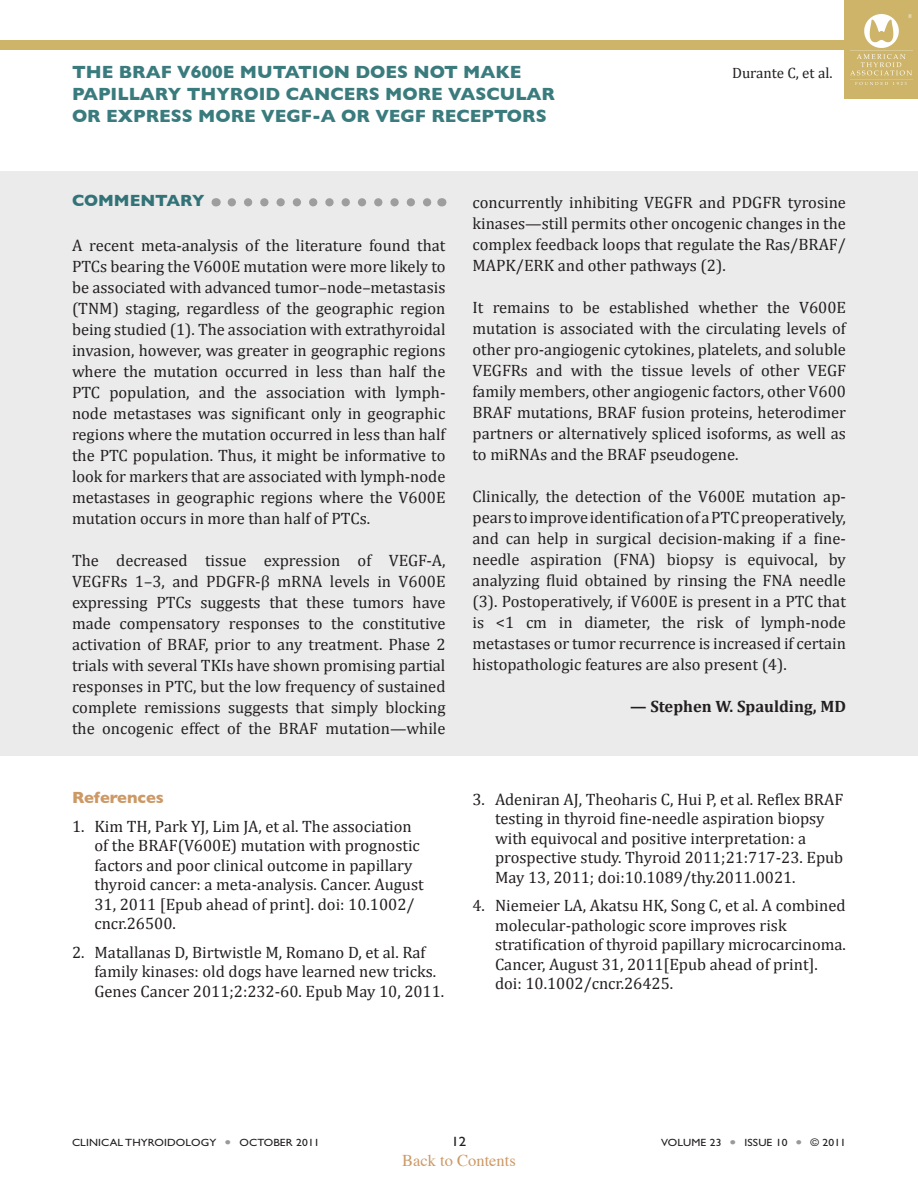
<style>
.page{position:relative;width:918px;height:1188px;background:#fff}
.page>*{position:absolute;margin:0;border:0;box-sizing:border-box;transform-origin:0 0}
.Topic_Header_page_2{font:700 18px/21.6px "Gill Sans";color:#3a7b7d}
.body_summary{font:16.5px/21px "Cambria";color:#231f20;text-align:justify}
.commentary_bullet{font:16.5px/19.5px "Cambria";color:#231f20}
.commentary_name{font:700 16.5px "Cambria";color:#231f20}
.t1{font:16.5px "Times";color:#c96}
.Commentary{font:700 16.5px "Gill Sans";color:#327378}
.commentary_reference{font:700 16.5px "Gill Sans";color:#c96}
.Topic_Header_page_2-2{font:15px "Cambria";color:#231f20}
.t2{font:13.5px "Gill Sans Std";color:#231f20;scale:1.1 1}
.t3{font:10.5px "Gill Sans Std";letter-spacing:.01em;color:#231f20;scale:1.1 1}
.s1{color:#999}
</style>
<div class="page">
<div style="left:0;top:171px;width:918px;height:585px;background:#ebebeb"></div>
<div style="left:0;top:40px;width:918px;height:10px;background:#cdb469"></div>
<svg style="left:232px;top:198px;width:200px;height:8px"></svg>
<div style="left:845px;top:0;width:73px;height:99px;background:#cdb469"></div>
<img style="left:851px;top:14px;width:61px;height:71px">
<p class="Topic_Header_page_2" style="left:72px;top:61px;width:451px">THE BRAF V600E MUTATION DOES NOT MAKE</p>
<p class="Topic_Header_page_2-2" style="left:732px;top:64px;width:102px">Durante C, et al.</p>
<p class="Topic_Header_page_2" style="left:72px;top:83px;width:485px">PAPILLARY THYROID CANCERS MORE VASCULAR<br>OR EXPRESS MORE VEGF-A OR VEGF RECEPTORS</p>
<p class="Commentary" style="left:72px;top:191px;width:134px">COMMENTARY</p>
<p class="body_summary" style="left:72px;top:235px;width:375px">A recent meta-analysis of the literature found that PTCs bearing the V600E mutation were more likely to be associated with advanced tumor–node–metastasis (TNM) staging, regardless of the geographic region being studied (1). The association with extrathyroidal invasion, however, was greater in geographic regions where the mutation occurred in less than half the PTC population, and the association with lymph&shy;node metastases was significant only in geographic regions where the mutation occurred in less than half the PTC population. Thus, it might be informative to look for markers that are associated with lymph-node metastases in geographic regions where the V600E mutation occurs in more than half of PTCs.</p>
<p class="body_summary" style="left:72px;top:550px;width:375px">The decreased tissue expression of VEGF-A, VEGFRs 1–3, and PDGFR-β mRNA levels in V600E expressing PTCs suggests that these tumors have made compensatory responses to the constitutive activation of BRAF, prior to any treatment. Phase 2 trials with several TKIs have shown promising partial responses in PTC, but the low frequency of sustained complete remissions suggests that simply blocking the oncogenic effect of the BRAF mutation—while</p>
<p class="commentary_reference" style="left:72px;top:788px;width:93px">References</p>
<p class="commentary_bullet" style="left:94px;top:816px;width:331px;text-indent:-22px">1. Kim TH, Park YJ, Lim JA, et al. The association of the BRAF(V600E) mutation with prognostic factors and poor clinical outcome in papillary thyroid cancer: a meta-analysis. Cancer. August 31, 2011 [Epub ahead of print]. doi: 10.1002/ cncr.26500.</p>
<p class="commentary_bullet" style="left:94px;top:942px;width:351px;text-indent:-22px">2. Matallanas D, Birtwistle M, Romano D, et al. Raf family kinases: old dogs have learned new tricks.<br>Genes Cancer 2011;2:232-60. Epub May 10, 2011.</p>
<p class="body_summary" style="left:472px;top:192px;width:375px">concurrently inhibiting VEGFR and PDGFR tyrosine kinases—still permits other oncogenic changes in the complex feedback loops that regulate the Ras/BRAF/ MAPK/ERK and other pathways (2).</p>
<p class="body_summary" style="left:472px;top:297px;width:375px">It remains to be established whether the V600E mutation is associated with the circulating levels of other pro-angiogenic cytokines, platelets, and soluble VEGFRs and with the tissue levels of other VEGF family members, other angiogenic factors, other V600<br>BRAF mutations, BRAF fusion proteins, heterodimer partners or alternatively spliced isoforms, as well as to miRNAs and the BRAF pseudogene.</p>
<p class="body_summary" style="left:472px;top:486px;width:375px">Clinically, the detection of the V600E mutation ap&shy;pears to improve identification of a PTC preoperatively, and can help in surgical decision-making if a fine&shy;needle aspiration (FNA) biopsy is equivocal, by analyzing fluid obtained by rinsing the FNA needle (3). Postoperatively, if V600E is present in a PTC that is &lt;1 cm in diameter, the risk of lymph-node metastases or tumor recurrence is increased if certain histopathologic features are also present (4).</p>
<p class="commentary_name" style="left:630px;top:696px;width:217px">— Stephen W. Spaulding, MD</p>
<p class="commentary_bullet" style="left:495px;top:789px;width:350px;text-indent:-22px">3. Adeniran AJ, Theoharis C, Hui P, et al. Reflex BRAF testing in thyroid fine-needle aspiration biopsy with equivocal and positive interpretation: a prospective study. Thyroid 2011;21:717-23. Epub May 13, 2011; doi:10.1089/thy.2011.0021.</p>
<p class="commentary_bullet" style="left:495px;top:896px;width:353px;text-indent:-22px">4. Niemeier LA, Akatsu HK, Song C, et al. A combined molecular-pathologic score improves risk stratification of thyroid papillary microcarcinoma.<br>Cancer, August 31, 2011[Epub ahead of print]. doi: 10.1002/cncr.26425.</p>
<p class="t3" style="left:72px;top:1137px;width:227px">CLINICAL THYROIDOLOGY <span class="s1">●</span> OCTOBER 2011</p>
<p class="t2" style="left:451px;top:1134px;width:15px">12</p>
<p class="t3" style="left:661px;top:1137px;width:170px">VOLUME 23 <span class="s1">●</span> ISSUE 10 <span class="s1">●</span> © 2011</p>
<p class="t1" style="left:402px;top:1145px;width:115px">Back to Contents</p>
</div>
